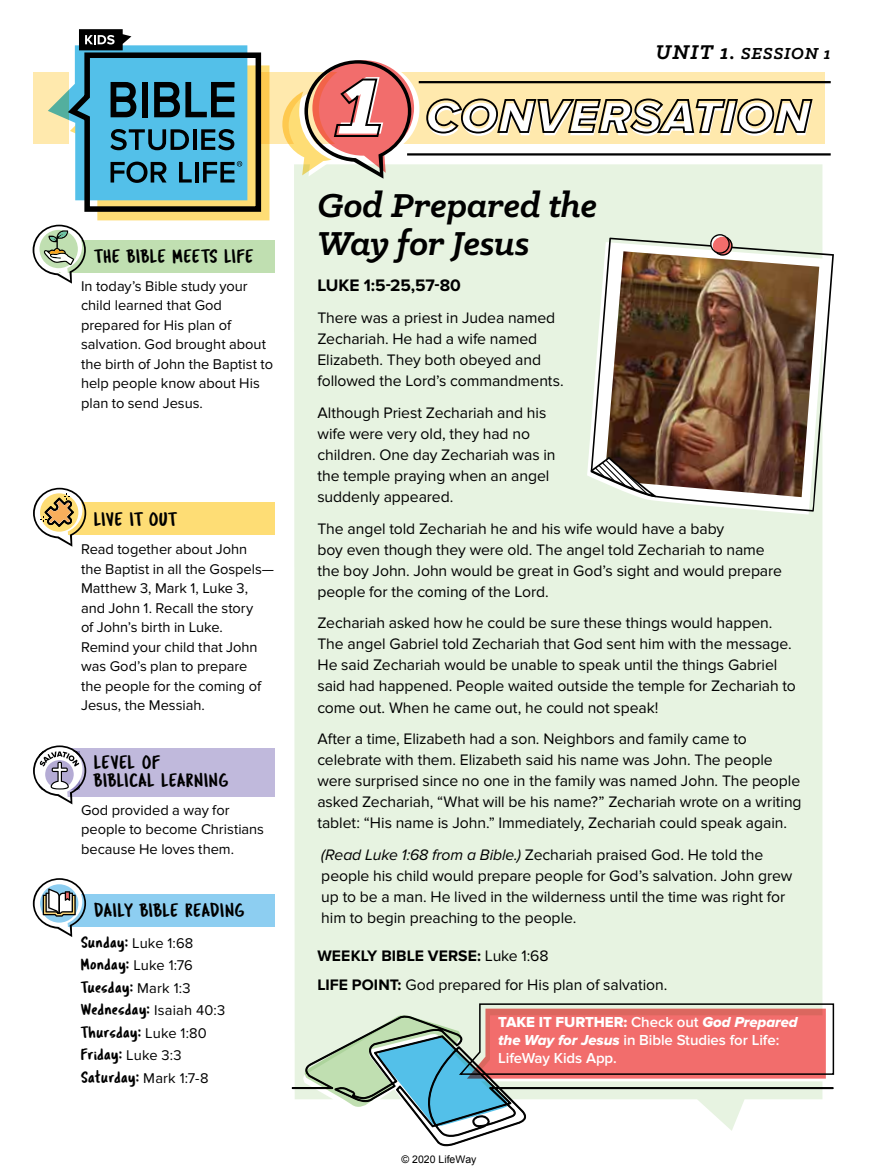
<style>
.page{position:relative;width:878px;height:1175px;background:#fff}
.page>*{position:absolute;margin:0;border:0;box-sizing:border-box;transform-origin:0 0}
.t1{font:italic 700 37.5px/37.5px "Klinic Slab";letter-spacing:-.01em;color:#000}
.t2{font:19.5px/18.8px "Tragic Marker";letter-spacing:.03em;color:#000}
.t3{font:19.5px "Tragic Marker";letter-spacing:.01em;color:#000}
.t4{font:italic 700 18px "Klinic Slab";letter-spacing:.095em;color:#000}
.t5{font:700 17.25px "Proxima Nova";color:#000}
.t6{font:16.5px/22.5px "Tragic Marker";letter-spacing:.015em;color:#000}
.t7{font:15.75px/21px "Proxima Nova";letter-spacing:-.005em;color:#000}
.t8{font:600 15px/18px "Proxima Nova";letter-spacing:-.005em;color:#fff}
.t9{font:15px "Proxima Nova Extrabld";letter-spacing:-.005em;color:#fff}
.t10{font:14.7px/19.5px "Proxima Nova";color:#000}
.t11{font:10.5px "Arial";color:#000}
.s1{font-size:22.5px}
.s2{font-family:"Tragic Marker";font-size:16.5px}
.s3{font-family:"Proxima Nova";font-size:14.7px}
.s4{font-style:italic}
.s5{font-weight:700}
.s6{font-family:"Proxima Nova";font-weight:600}
.s7{font-family:"Proxima Nova Extrabld It"}
.s8{font-family:"Proxima Nova Extrabld It";font-weight:400}
</style>
<div class="page">
<div style="left:294px;top:164px;width:528px;height:851px;background:#e7f3e1"></div>
<div style="left:59px;top:240px;width:215px;height:33px;background:#c0dfb1"></div>
<div style="left:59px;top:894px;width:215px;height:33px;background:#8dcef1"></div>
<div style="left:59px;top:747px;width:215px;height:49px;background:#c0b9dc"></div>
<div style="left:59px;top:502px;width:215px;height:33px;background:#fedd75"></div>
<div style="left:258px;top:73px;width:566px;height:71px;background:#ffe9ad"></div>
<svg style="left:282px;top:60px;width:132px;height:119px"></svg>
<hr style="left:418px;top:81px;width:412px;height:2px;background:#000">
<hr style="left:407px;top:153px;width:423px;height:2px;background:#000">
<svg style="left:303px;top:1002px;width:531px;height:87px;background:#ceb1a4"></svg>
<svg style="left:292px;top:1015px;width:541px;height:131px"></svg>
<svg style="left:426px;top:98px;width:387px;height:38px"></svg>
<svg style="left:32px;top:29px;width:237px;height:254px"></svg>
<svg style="left:33px;top:487px;width:53px;height:59px"></svg>
<svg style="left:33px;top:878px;width:53px;height:59px"></svg>
<svg style="left:587px;top:242px;width:236px;height:272px;background:#e8f3e3"></svg>
<svg style="left:590px;top:238px;width:244px;height:273px"></svg>
<svg style="left:710px;top:234px;width:22px;height:17px"></svg>
<svg style="left:712px;top:236px;width:20px;height:19px"></svg>
<img style="left:606px;top:251px;width:213px;height:246px">
<svg style="left:590px;top:457px;width:66px;height:40px"></svg>
<img style="left:607px;top:457px;width:32px;height:26px">
<svg style="left:33px;top:745px;width:53px;height:59px"></svg>
<p class="t4" style="left:655px;top:42px;width:176px"><span class="s1">UNIT 1.</span> SESSION 1</p>
<p class="t2" style="left:94px;top:246px;width:161px">THE BIBLE MEETS LIFE</p>
<p class="t10" style="left:81px;top:276px;width:193px">In today’s Bible study your child learned that God prepared for His plan of salvation. God brought about the birth of John the Baptist to help people know about His plan to send Jesus.</p>
<p class="t3" style="left:94px;top:507px;width:84px">LIVE IT OUT</p>
<p class="t10" style="left:81px;top:539px;width:195px">Read together about John<br>the Baptist in all the Gospels—<br>Matthew 3, Mark 1, Luke 3, and John 1. Recall the story<br>of John’s birth in Luke.<br>Remind your child that John was God’s plan to prepare<br>the people for the coming of<br>Jesus, the Messiah.</p>
<p class="t2" style="left:94px;top:752px;width:136px">LEVEL OF<br>BIBLICAL LEARNING</p>
<p class="t10" style="left:81px;top:800px;width:184px">God provided a way for people to become Christians because He loves them.</p>
<p class="t2" style="left:94px;top:900px;width:152px">DAILY BIBLE READING</p>
<p class="t10" style="left:81px;top:931px;width:114px;line-height:22.5px"><span class="s2">Sunday:</span> Luke 1:68<br><span class="s2">Monday:</span> Luke 1:76</p>
<p class="t6" style="left:81px;top:975px;width:146px">Tuesday: <span class="s3">Mark 1:3<br></span>Wednesday: <span class="s3">Isaiah 40:3<br></span>Thursday: <span class="s3">Luke 1:80<br></span>Friday: <span class="s3">Luke 3:3<br></span>Saturday: <span class="s3">Mark 1:7-8</span></p>
<h1 class="t1" style="left:317px;top:186px;width:281px">God Prepared the<br>Way for Jesus</h1>
<p class="t5" style="left:317px;top:275px;width:145px">LUKE 1:5-25,57-80</p>
<p class="t7" style="left:317px;top:307px;width:246px">There was a priest in Judea named<br>Zechariah. He had a wife named<br>Elizabeth. They both obeyed and followed the Lord’s commandments.</p>
<p class="t7" style="left:317px;top:402px;width:240px">Although Priest Zechariah and his wife were very old, they had no children. One day Zechariah was in the temple praying when an angel suddenly appeared.</p>
<p class="t7" style="left:317px;top:518px;width:466px">The angel told Zechariah he and his wife would have a baby<br>boy even though they were old. The angel told Zechariah to name the boy John. John would be great in God’s sight and would prepare people for the coming of the Lord.</p>
<p class="t7" style="left:317px;top:613px;width:480px">Zechariah asked how he could be sure these things would happen.<br>The angel Gabriel told Zechariah that God sent him with the message.<br>He said Zechariah would be unable to speak until the things Gabriel said had happened. People waited outside the temple for Zechariah to come out. When he came out, he could not speak!</p>
<p class="t7" style="left:317px;top:728px;width:485px">After a time, Elizabeth had a son. Neighbors and family came to celebrate with them. Elizabeth said his name was John. The people were surprised since no one in the family was named John. The people asked Zechariah, “What will be his name?” Zechariah wrote on a writing tablet: “His name is John.” Immediately, Zechariah could speak again.</p>
<p class="t7" style="left:321px;top:844px;width:472px"><span class="s4">(Read Luke 1:68 from a Bible.)</span> Zechariah praised God. He told the people his child would prepare people for God’s salvation. John grew up to be a man. He lived in the wilderness until the time was right for him to begin preaching to the people.</p>
<p class="t7" style="left:317px;top:941px;width:349px;line-height:29.1px"><span class="s5">WEEKLY BIBLE VERSE:</span> Luke 1:68<br><span class="s5">LIFE POINT:</span> God prepared for His plan of salvation.</p>
<p class="t9" style="left:498px;top:1013px;width:301px">TAKE IT FURTHER: <span class="s6">Check out</span> <span class="s7">God Prepared</span></p>
<p class="t8" style="left:498px;top:1031px;width:283px"><span class="s8">the Way for Jesus</span> in Bible Studies for Life:<br>LifeWay Kids App.</p>
<p class="t11" style="left:401px;top:1152px;width:76px">© 2020 LifeWay</p>
</div>
